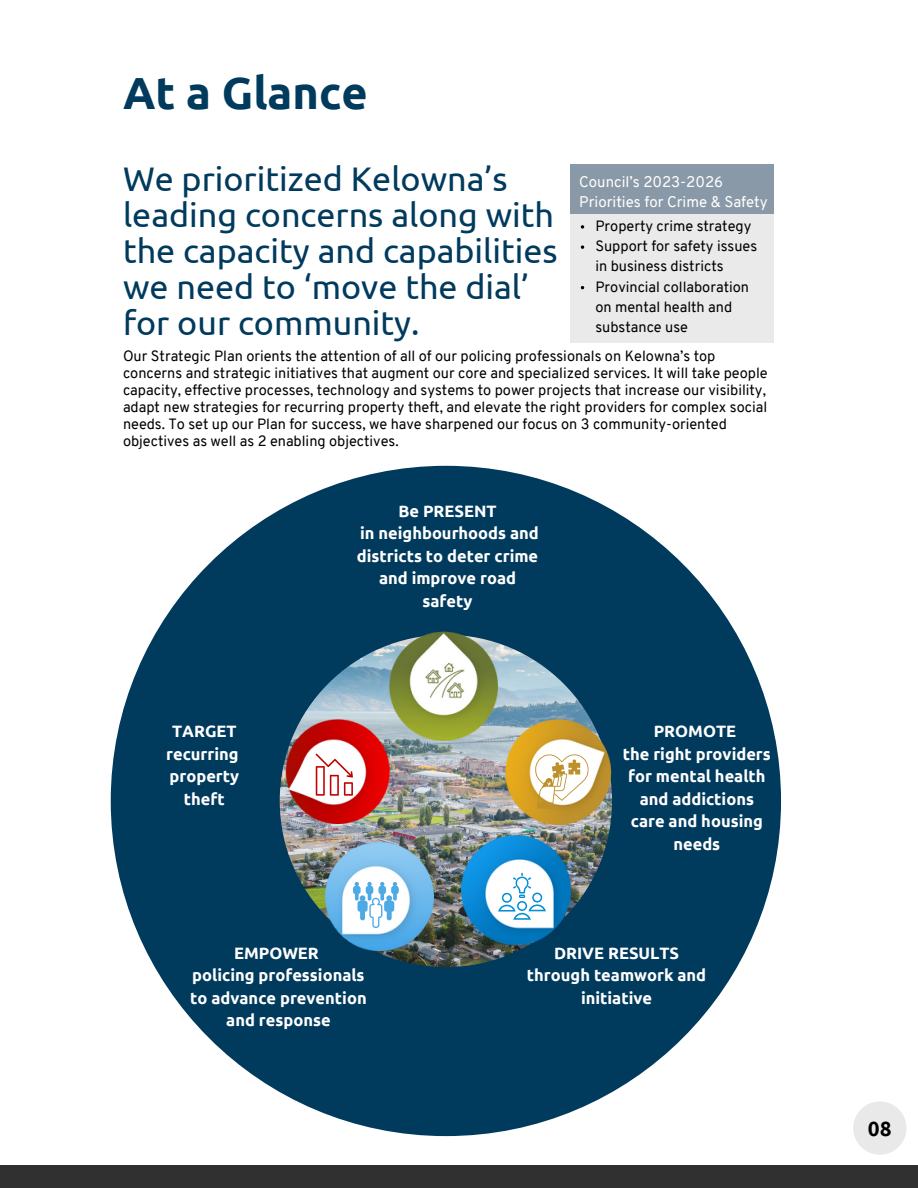
<style>
.page{position:relative;width:918px;height:1188px;background:#fff}
.page>*{position:absolute;margin:0;border:0;box-sizing:border-box;transform-origin:0 0}
.t1{font:700 45px "Ubuntu";color:#003a5d}
.t2{font:34.05px/36px "Ubuntu";color:#003a5d}
.t3{font:700 22.5px "Source Sans Pro";color:#000}
.t4{font:700 16.5px/22.5px "Ubuntu";color:#fff;text-align:center}
.t5{font:15px/20.2px "Overpass";color:#fff}
.t6{font:14.55px/16.8px "Overpass";color:#000}
</style>
<div class="page">
<div style="left:0;top:1165px;width:918px;height:23px;background:#303030"></div>
<svg style="left:111px;top:466px;width:670px;height:670px;fill:#003a5d"></svg>
<img style="left:390px;top:622px;width:108px;height:118px">
<div style="left:571px;top:180px;width:202px;height:163px;background:#eaeaea"></div>
<div style="left:571px;top:165px;width:202px;height:48px;background:#8a99a8"></div>
<div style="left:853px;top:1101px;width:54px;height:54px;background:#e9e9e9;border-radius:50%"></div>
<img style="left:278px;top:720px;width:112px;height:103px">
<img style="left:506px;top:720px;width:112px;height:104px">
<svg style="left:535px;top:754px;width:54px;height:55px"></svg>
<svg style="left:316px;top:754px;width:37px;height:41px"></svg>
<img style="left:325px;top:842px;width:108px;height:108px">
<svg style="left:353px;top:882px;width:46px;height:46px"></svg>
<img style="left:461px;top:836px;width:109px;height:109px">
<svg style="left:581px;top:225px;width:3px;height:4px"></svg>
<svg style="left:581px;top:245px;width:3px;height:4px"></svg>
<svg style="left:498px;top:873px;width:48px;height:47px"></svg>
<p class="t1" style="left:123px;top:67px;width:246px">At a Glance</p>
<p class="t2" style="left:123px;top:160px;width:436px">We prioritized Kelowna’s leading concerns along with the capacity and capabilities we need to ‘move the dial’ for our community.</p>
<p class="t5" style="left:579px;top:173px;width:190px">Council’s 2023-2026<br>Priorities for Crime &amp; Safety</p>
<p class="t6" style="left:595px;top:219px;width:158px">Property crime strategy</p>
<p class="t6" style="left:595px;top:237px;width:163px;line-height:20.2px">Support for safety issues in business districts</p>
<p class="t6" style="left:595px;top:278px;width:155px;line-height:20.2px">Provincial collaboration on mental health and substance use</p>
<p class="t6" style="left:123px;top:349px;width:646px">Our Strategic Plan orients the attention of all of our policing professionals on Kelowna’s top concerns and strategic initiatives that augment our core and specialized services. It will take people capacity, effective processes, technology and systems to power projects that increase our visibility, adapt new strategies for recurring property theft, and elevate the right providers for complex social needs. To set up our Plan for success, we have sharpened our focus on 3 community-oriented objectives as well as 2 enabling objectives.</p>
<p class="t4" style="left:166px;top:720px;width:74px">TARGET recurring</p>
<p class="t4" style="left:170px;top:765px;width:71px">property theft</p>
<p class="t4" style="left:398px;top:500px;width:100px">Be PRESENT</p>
<p class="t4" style="left:357px;top:522px;width:184px">in neighbourhoods and districts to deter crime and improve road safety</p>
<p class="t4" style="left:654px;top:720px;width:84px">PROMOTE</p>
<p class="t4" style="left:623px;top:742px;width:150px">the right providers for mental health and addictions care and housing needs</p>
<p class="t4" style="left:234px;top:941px;width:86px">EMPOWER</p>
<p class="t4" style="left:190px;top:964px;width:178px">policing professionals to advance prevention and response</p>
<p class="t4" style="left:527px;top:941px;width:181px">DRIVE RESULTS through teamwork and initiative</p>
<p class="t3" style="left:868px;top:1114px;width:25px">08</p>
</div>
